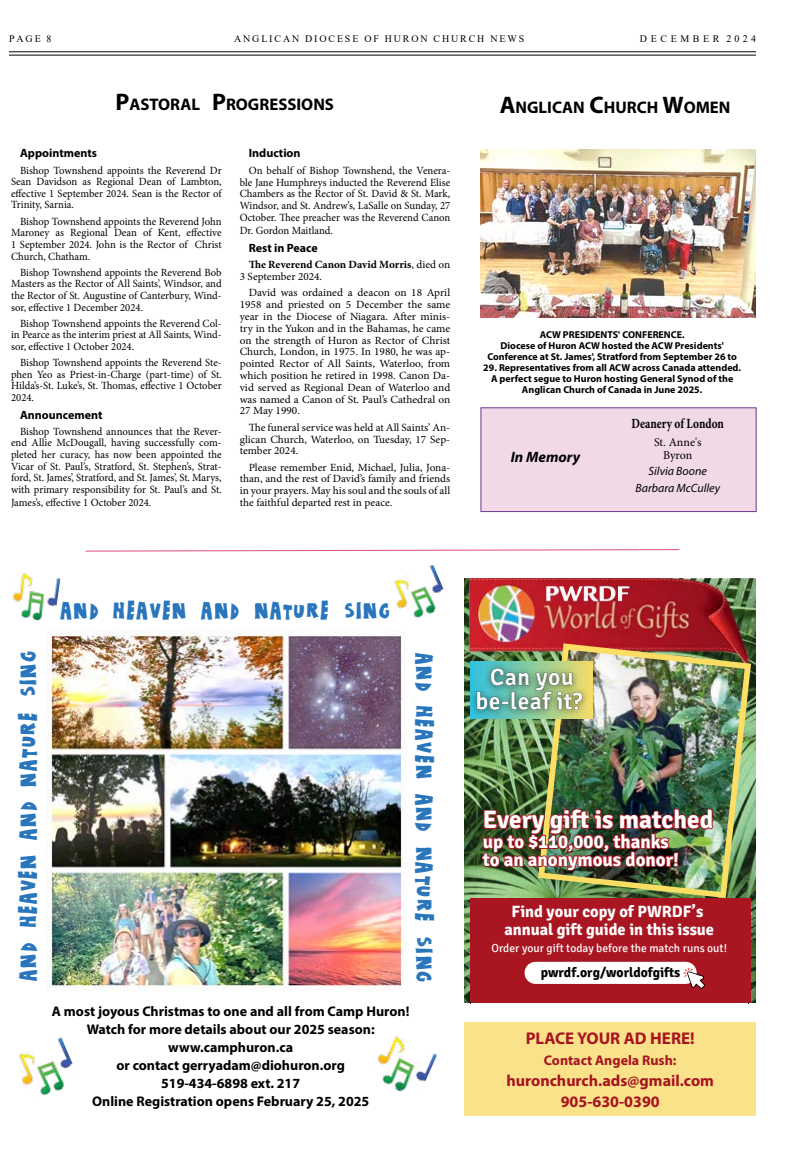
<style>
.page{position:relative;width:792px;height:1152px;background:#fff}
.page>*{position:absolute;margin:0;border:0;box-sizing:border-box;transform-origin:0 0}
.t1{font:27px "Justadream Solid";color:#2976bc}
.t2{font:700 25.2px "Signika";color:#fff}
.t3{font:700 18.9px/17.9px "Signika";color:#fff}
.t4{font:700 17px "Myriad Pro";color:#a71420}
.t5{font:700 16.8px "Myriad Pro";color:#000}
.t6{font:700 16.4px/18.1px "Signika";color:#fff;text-align:center}
.t7{font:700 16px/21px "Myriad Pro";color:#a71420;text-align:center}
.t8{font:italic 700 15px "Myriad Pro";color:#000}
.t9{font:700 14px/18px "Myriad Pro";color:#000;text-align:center}
.t10{font:700 14px "Myriad Pro";color:#a71420}
.t11{font:700 14px "Minion Pro";color:#000;scale:.81 1}
.t12{font:700 13.7px "Signika";color:#000}
.t13{font:700 12px "Myriad Pro";color:#000}
.t14{font:italic 12px/16.5px "Myriad Pro";color:#000;text-align:center}
.t15{font:12px/13px "Minion Pro";letter-spacing:-.005em;color:#000;text-align:center}
.t16{font:11.6px "Signika";color:#fff}
.t17{font:11px/11.6px "Minion Pro";color:#000;text-align:justify}
.t18{font:700 11px/11.8px "Minion Pro";color:#000}
.t19{font:700 10px/11px "Myriad Pro";color:#000;text-align:center}
.t20{font:10px "Times New Roman";letter-spacing:.185em;color:#000}
.s1{font-size:24px}
.s2{font-weight:400}
</style>
<div class="page">
<hr style="left:9px;top:51px;width:747px;height:1px;background:#000">
<hr style="left:9px;top:55px;width:747px;height:1px;background:#000">
<img style="left:394px;top:565px;width:50px;height:53px">
<img style="left:46px;top:631px;width:360px;height:360px">
<img style="left:12px;top:573px;width:49px;height:48px">
<img style="left:377px;top:1036px;width:60px;height:56px">
<img style="left:464px;top:579px;width:292px;height:424px">
<img style="left:464px;top:579px;width:286px;height:88px">
<img style="left:544px;top:580px;width:88px;height:23px">
<div style="left:470px;top:898px;width:281px;height:105px;background:#a91622"></div>
<img style="left:538px;top:643px;width:213px;height:255px">
<svg style="left:525px;top:962px;width:180px;height:27px"></svg>
<img style="left:465px;top:657px;width:128px;height:65px">
<img style="left:481px;top:807px;width:234px;height:65px">
<div style="left:464px;top:1022px;width:292px;height:94px;background:#fae28b"></div>
<img style="left:19px;top:1037px;width:54px;height:58px">
<img style="left:480px;top:149px;width:276px;height:169px">
<div style="left:480px;top:407px;width:277px;height:105px;background:#f1d9e6;border:1px solid #6b388e"></div>
<svg style="left:85px;top:549px;width:595px;height:3px"></svg>
<p class="t20" style="left:9px;top:32px;width:44px">PAGE 8</p>
<p class="t20" style="left:234px;top:32px;width:292px">ANGLICAN DIOCESE OF HURON CHURCH NEWS</p>
<p class="t20" style="left:640px;top:32px;width:118px">D E C E M B E R 2 0 2 4</p>
<h3 class="t5" style="left:115px;top:94px;width:219px"><span class="s1">P</span>ASTORAL <span class="s1">P</span>ROGRESSIONS</h3>
<p class="t13" style="left:20px;top:146px;width:78px">Appointments</p>
<p class="t17" style="left:11px;top:164px;width:212px;text-indent:9px">Bishop Townshend appoints the Reverend Dr Sean Davidson as Regional Dean of Lambton, effective 1 September 2024. Sean is the Rector of Trinity, Sarnia.</p>
<p class="t17" style="left:11px;top:215px;width:212px;text-indent:9px">Bishop Townshend appoints the Reverend John Maroney as Regional Dean of Kent, effective 1 September 2024. John is the Rector of Christ Church, Chatham.</p>
<p class="t17" style="left:11px;top:266px;width:212px;text-indent:9px">Bishop Townshend appoints the Reverend Bob Masters as the Rector of All Saints’, Windsor, and the Rector of St. Augustine of Canterbury, Wind&shy;sor, effective 1 December 2024.</p>
<p class="t17" style="left:11px;top:317px;width:212px;text-indent:9px">Bishop Townshend appoints the Reverend Col&shy;in Pearce as the interim priest at All Saints, Wind&shy;sor, effective 1 October 2024.</p>
<p class="t17" style="left:11px;top:357px;width:212px;text-indent:9px">Bishop Townshend appoints the Reverend Ste&shy;phen Yeo as Priest-in-Charge (part-time) of St.<br>Hilda’s-St. Luke’s, St. Thomas, effective 1 October 2024.</p>
<p class="t13" style="left:20px;top:407px;width:84px">Announcement</p>
<p class="t17" style="left:11px;top:425px;width:212px;text-indent:9px">Bishop Townshend announces that the Rever&shy;end Allie McDougall, having successfully com&shy;pleted her curacy, has now been appointed the Vicar of St. Paul’s, Stratford, St. Stephen’s, Strat&shy;ford, St. James’, Stratford, and St. James’, St. Marys, with primary responsibility for St. Paul’s and St.</p>
<p class="t17" style="left:11px;top:497px;width:142px">James’s, effective 1 October 2024.</p>
<p class="t13" style="left:249px;top:146px;width:53px">Induction</p>
<p class="t17" style="left:240px;top:164px;width:212px;text-indent:9px">On behalf of Bishop Townshend, the Venera&shy;ble Jane Humphreys inducted the Reverend Elise Chambers as the Rector of St. David &amp; St. Mark, Windsor, and St. Andrew’s, LaSalle on Sunday, 27<br>October. Thee preacher was the Reverend Canon</p>
<p class="t17" style="left:240px;top:225px;width:95px">Dr. Gordon Maitland.</p>
<p class="t13" style="left:249px;top:240px;width:71px">Rest in Peace</p>
<p class="t18" style="left:240px;top:259px;width:212px;text-indent:9px">The Reverend Canon David Morris<span class="s2">, died on<br>3 September 2024.</span></p>
<p class="t17" style="left:240px;top:287px;width:212px;text-indent:9px">David was ordained a deacon on 18 April 1958 and priested on 5 December the same year in the Diocese of Niagara. After minis&shy;try in the Yukon and in the Bahamas, he came on the strength of Huron as Rector of Christ Church, London, in 1975. In 1980, he was ap&shy;pointed Rector of All Saints, Waterloo, from which position he retired in 1998. Canon Da&shy;vid served as Regional Dean of Waterloo and was named a Canon of St. Paul’s Cathedral on 27 May 1990.</p>
<p class="t17" style="left:240px;top:421px;width:212px;text-indent:9px">The funeral service was held at All Saints’ An&shy;glican Church, Waterloo, on Tuesday, 17 Sep&shy;tember 2024.</p>
<p class="t17" style="left:240px;top:461px;width:212px;text-indent:9px">Please remember Enid, Michael, Julia, Jona&shy;than, and the rest of David’s family and friends in your prayers. May his soul and the souls of all the faithful departed rest in peace.</p>
<h3 class="t5" style="left:500px;top:96px;width:232px"><span class="s1">A</span>NGLICAN <span class="s1">C</span>HURCH <span class="s1">W</span>OMEN</h3>
<p class="t19" style="left:487px;top:329px;width:251px">ACW PRESIDENTS' CONFERENCE.<br>Diocese of Huron ACW hosted the ACW Presidents'<br>Conference at St. James', Stratford from September 26 to</p>
<p class="t19" style="left:483px;top:362px;width:259px">29. Representatives from all ACW across Canada attended.<br>A perfect segue to Huron hosting General Synod of the<br>Anglican Church of Canada in June 2025.</p>
<h3 class="t8" style="left:511px;top:447px;width:71px">In Memory</h3>
<p class="t11" style="left:632px;top:414px;width:116px">Deanery of London</p>
<p class="t15" style="left:654px;top:435px;width:49px">St. Anne's<br>Byron</p>
<p class="t14" style="left:636px;top:463px;width:86px">Silvia Boone<br>Barbara McCulley</p>
<h1 class="t1" style="left:14px;top:982px;width:333px;rotate:-90deg">AND HEAVEN AND NATURE SING</h1>
<h1 class="t1" style="left:59px;top:596px;width:333px">AND HEAVEN AND NATURE SING</h1>
<h1 class="t1" style="left:438px;top:652px;width:333px;rotate:90deg">AND HEAVEN AND NATURE SING</h1>
<p class="t9" style="left:52px;top:1001px;width:359px">A most joyous Christmas to one and all from Camp Huron!<br>Watch for more details about our 2025 season: www.camphuron.ca<br>or contact gerryadam@diohuron.org<br>519-434-6898 ext. 217<br>Online Registration opens February 25, 2025</p>
<h2 class="t2" style="left:483px;top:805px;width:232px">Every gift is matched</h2>
<h3 class="t3" style="left:483px;top:833px;width:198px">up to $110,000, thanks to an anonymous donor!</h3>
<h3 class="t6" style="left:504px;top:903px;width:211px">Find your copy of PWRDF’s annual gift guide in this issue</h3>
<p class="t16" style="left:491px;top:942px;width:237px">Order your gift today before the match runs out!</p>
<p class="t12" style="left:541px;top:964px;width:141px">pwrdf.org/worldofgifts</p>
<h3 class="t4" style="left:526px;top:1027px;width:171px">PLACE YOUR AD HERE!</h3>
<p class="t10" style="left:544px;top:1051px;width:134px">Contact Angela Rush:</p>
<h3 class="t7" style="left:506px;top:1070px;width:209px">huronchurch.ads@gmail.com<br>905-630-0390</h3>
</div>
